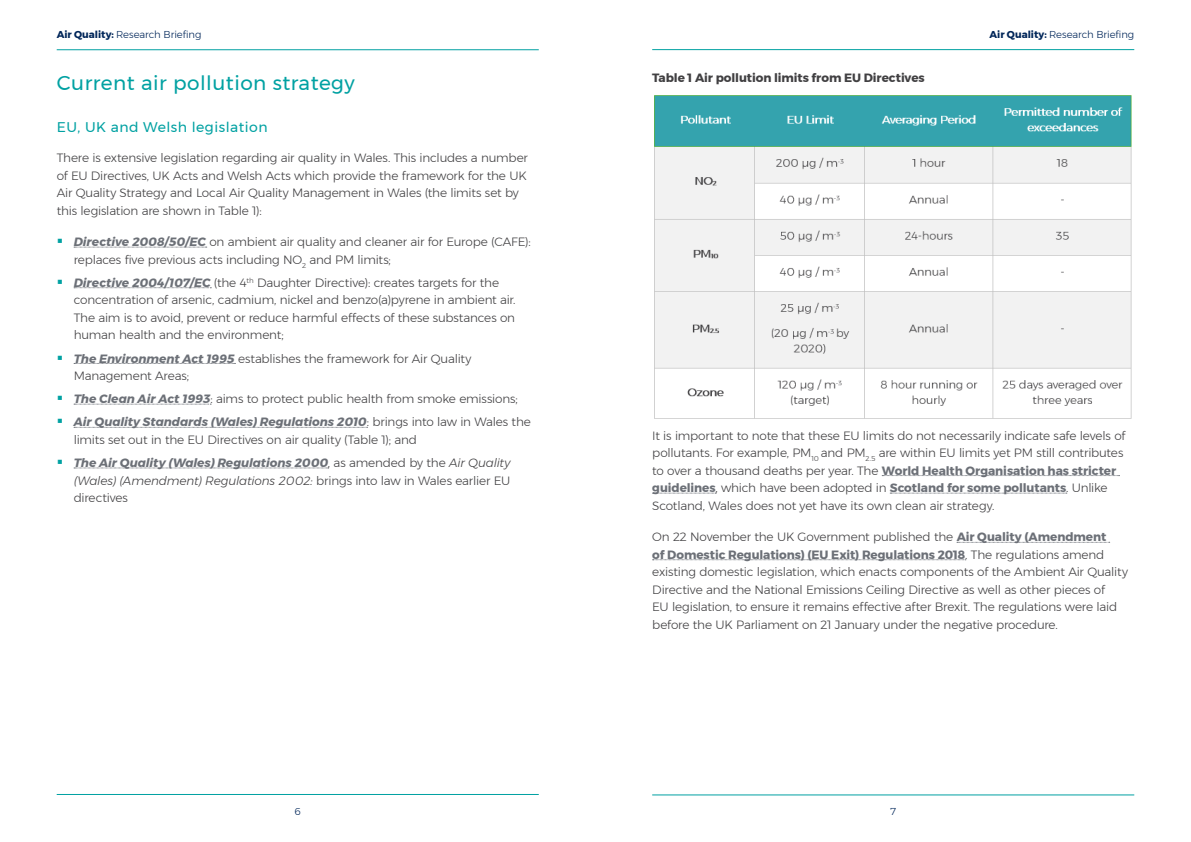
<style>
.page{position:relative;width:1191px;height:842px;background:#fff}
.page>*{position:absolute;margin:0;border:0;box-sizing:border-box;transform-origin:0 0}
.t1{font:20px "Montserrat";letter-spacing:.025em;color:#00a1a2}
.t2{font:14px "Montserrat";letter-spacing:.035em;color:#00a1a2}
.t3{font:300 12px/17.5px "Montserrat";letter-spacing:-.015em;color:#414042}
.t4{font:700 12px "Montserrat";letter-spacing:-.005em;color:#414042}
.t5{font:300 10px "Montserrat";letter-spacing:-.005em;color:#002659}
.s1{font-weight:700}
.s2{font-weight:700;font-style:italic;color:#6c7077}
.s3{font-style:italic}
.s4{font-weight:700;color:#6c7077}
</style>
<div class="page">
<hr style="left:57px;top:794px;width:482px;height:1px;background:#00a1a2">
<hr style="left:652px;top:795px;width:482px;height:1px;background:#00a1a2">
<hr style="left:652px;top:49px;width:482px;height:1px;background:#00a1a2">
<hr style="left:57px;top:49px;width:482px;height:1px;background:#00a1a2">
<svg style="left:74px;top:247px;width:133px;height:1px"></svg>
<svg style="left:74px;top:287px;width:137px;height:1px"></svg>
<svg style="left:74px;top:363px;width:161px;height:1px"></svg>
<svg style="left:74px;top:404px;width:137px;height:1px"></svg>
<svg style="left:74px;top:427px;width:294px;height:1px"></svg>
<svg style="left:74px;top:468px;width:255px;height:1px"></svg>
<svg style="left:882px;top:475px;width:237px;height:1px"></svg>
<svg style="left:652px;top:493px;width:64px;height:1px"></svg>
<svg style="left:890px;top:493px;width:176px;height:1px"></svg>
<svg style="left:957px;top:542px;width:152px;height:1px"></svg>
<svg style="left:652px;top:559px;width:314px;height:1px"></svg>
<img style="left:654px;top:95px;width:478px;height:324px">
<p class="t5" style="left:57px;top:27px;width:146px"><span class="s1">Air Quality:</span> Research Briefing</p>
<p class="t5" style="left:989px;top:27px;width:146px"><span class="s1">Air Quality:</span> Research Briefing</p>
<h1 class="t1" style="left:57px;top:68px;width:299px">Current air pollution strategy</h1>
<p class="t2" style="left:57px;top:116px;width:212px">EU, UK and Welsh legislation</p>
<p class="t3" style="left:57px;top:149px;width:473px">There is extensive legislation regarding air quality in Wales. This includes a number of EU Directives, UK Acts and Welsh Acts which provide the framework for the UK Air Quality Strategy and Local Air Quality Management in Wales (the limits set by this legislation are shown in Table 1):</p>
<p class="t3" style="left:74px;top:233px;width:459px"><span class="s2">Directive 2008/50/EC</span> on ambient air quality and cleaner air for Europe (CAFE): replaces five previous acts including NO<sub>2</sub> and PM limits;</p>
<p class="t3" style="left:74px;top:274px;width:443px"><span class="s2">Directive 2004/107/EC</span> (the 4<sup>th</sup> Daughter Directive): creates targets for the concentration of arsenic, cadmium, nickel and benzo(a)pyrene in ambient air.<br>The aim is to avoid, prevent or reduce harmful effects of these substances on human health and the environment;</p>
<p class="t3" style="left:74px;top:349px;width:399px"><span class="s2">The Environment Act 1995</span> establishes the framework for Air Quality<br>Management Areas;</p>
<p class="t3" style="left:74px;top:387px;width:459px;line-height:23.2px"><span class="s2">The Clean Air Act 1993</span>: aims to protect public health from smoke emissions;<br><span class="s2">Air Quality Standards (Wales) Regulations 2010</span>: brings into law in Wales the</p>
<p class="t3" style="left:74px;top:428px;width:438px;line-height:23.2px">limits set out in the EU Directives on air quality (Table 1); and<br><span class="s2">The Air Quality (Wales) Regulations 2000</span>, as amended by the <span class="s3">Air Quality</span></p>
<p class="t3" style="left:74px;top:471px;width:438px"><span class="s3">(Wales) (Amendment) Regulations 2002:</span> brings into law in Wales earlier EU directives</p>
<p class="t4" style="left:652px;top:69px;width:274px">Table 1 Air pollution limits from EU Directives</p>
<p class="t3" style="left:652px;top:426px;width:475px">It is important to note that these EU limits do not necessarily indicate safe levels of pollutants. For example, PM<sub>10</sub> and PM<sub>2.5</sub> are within EU limits yet PM still contributes to over a thousand deaths per year. The <span class="s4">World Health Organisation has stricter guidelines</span>, which have been adopted in <span class="s4">Scotland for some pollutants</span>. Unlike Scotland, Wales does not yet have its own clean air strategy.</p>
<p class="t3" style="left:652px;top:528px;width:477px">On 22 November the UK Government published the <span class="s4">Air Quality (Amendment<br>of Domestic Regulations) (EU Exit) Regulations 2018</span>. The regulations amend existing domestic legislation, which enacts components of the Ambient Air Quality Directive and the National Emissions Ceiling Directive as well as other pieces of<br>EU legislation, to ensure it remains effective after Brexit. The regulations were laid before the UK Parliament on 21 January under the negative procedure.</p>
<p class="t5" style="left:294px;top:804px;width:8px">6</p>
<p class="t5" style="left:890px;top:804px;width:7px">7</p>
</div>
